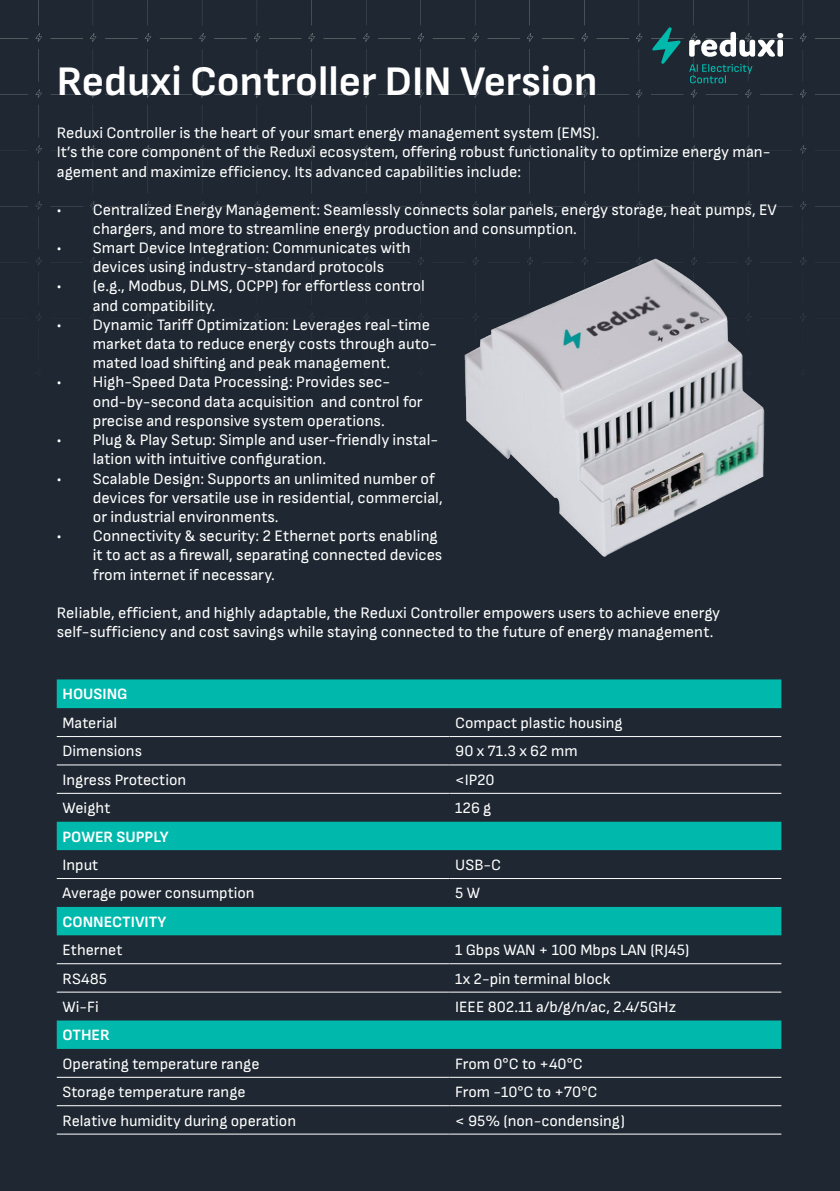
<style>
.page{position:relative;width:840px;height:1191px;background:#fff}
.page>*{position:absolute;margin:0;border:0;box-sizing:border-box;transform-origin:0 0}
.t1{font:700 42px "Sofia Sans";color:#fff}
.t2{font:16px/19.2px "Sofia Sans";color:#fff}
.t3{font:15.8px "Sofia Sans";color:#fff}
.t4{font:700 15.8px "Sofia Sans";color:#fff}
</style>
<div class="page">
<div style="left:0;top:0;width:839px;height:1191px;background:#1f2832"></div>
<svg style="left:57px;top:792px;width:724px;height:257px"></svg>
<hr style="left:57px;top:793px;width:392px;height:1px;background:#fff">
<hr style="left:449px;top:793px;width:332px;height:1px;background:#fff">
<hr style="left:57px;top:878px;width:392px;height:1px;background:#fff">
<hr style="left:449px;top:878px;width:332px;height:1px;background:#fff">
<hr style="left:57px;top:963px;width:392px;height:1px;background:#fff">
<hr style="left:449px;top:963px;width:332px;height:1px;background:#fff">
<hr style="left:57px;top:991px;width:392px;height:1px;background:#fff">
<hr style="left:449px;top:991px;width:332px;height:1px;background:#fff">
<hr style="left:57px;top:1077px;width:392px;height:1px;background:#fff">
<hr style="left:449px;top:1077px;width:332px;height:1px;background:#fff">
<hr style="left:57px;top:1105px;width:392px;height:1px;background:#fff">
<hr style="left:449px;top:1105px;width:332px;height:1px;background:#fff">
<hr style="left:57px;top:1133px;width:392px;height:1px;background:#fff">
<hr style="left:449px;top:1133px;width:332px;height:1px;background:#fff">
<img style="left:0;top:0;width:839px;height:766px">
<img style="left:439px;top:240px;width:357px;height:330px">
<svg style="left:688px;top:32px;width:94px;height:25px"></svg>
<div style="left:777px;top:40px;width:5px;height:17px;background:#fff;border-radius:2px"></div>
<svg style="left:652px;top:27px;width:28px;height:37px"></svg>
<svg style="left:688px;top:64px;width:64px;height:19px"></svg>
<h1 class="t1" style="left:57px;top:56px;width:542px">Reduxi Controller DIN Version</h1>
<p class="t2" style="left:57px;top:123px;width:715px">Reduxi Controller is the heart of your smart energy management system (EMS).<br>It’s the core component of the Reduxi ecosystem, offering robust functionality to optimize energy man&shy;agement and maximize efficiency. Its advanced capabilities include:</p>
<p class="t2" style="left:93px;top:200px;width:685px;text-indent:-36px">• Centralized Energy Management: Seamlessly connects solar panels, energy storage, heat pumps, EV chargers, and more to streamline energy production and consumption.</p>
<p class="t2" style="left:57px;top:238px;width:355px;text-align:center">• Smart Device Integration: Communicates with devices using industry-standard protocols</p>
<p class="t2" style="left:93px;top:276px;width:333px;text-indent:-36px">• (e.g., Modbus, DLMS, OCPP) for effortless control and compatibility.</p>
<p class="t2" style="left:93px;top:315px;width:345px;text-indent:-36px">• Dynamic Tariff Optimization: Leverages real-time market data to reduce energy costs through auto&shy;mated load shifting and peak management.</p>
<p class="t2" style="left:93px;top:372px;width:331px;text-indent:-36px">• High-Speed Data Processing: Provides sec&shy;ond-by-second data acquisition and control for precise and responsive system operations.</p>
<p class="t2" style="left:93px;top:430px;width:347px;text-indent:-36px">• Plug &amp; Play Setup: Simple and user-friendly instal&shy;lation with intuitive configuration.</p>
<p class="t2" style="left:93px;top:468px;width:351px;text-indent:-36px">• Scalable Design: Supports an unlimited number of devices for versatile use in residential, commercial, or industrial environments.</p>
<p class="t2" style="left:93px;top:526px;width:351px;text-indent:-36px">• Connectivity &amp; security: 2 Ethernet ports enabling it to act as a firewall, separating connected devices from internet if necessary.</p>
<p class="t2" style="left:57px;top:603px;width:664px">Reliable, efficient, and highly adaptable, the Reduxi Controller empowers users to achieve energy self-sufficiency and cost savings while staying connected to the future of energy management.</p>
<p class="t4" style="left:62px;top:685px;width:67px">HOUSING</p>
<p class="t3" style="left:62px;top:713px;width:56px">Material</p>
<p class="t3" style="left:455px;top:713px;width:169px">Compact plastic housing</p>
<p class="t3" style="left:62px;top:742px;width:81px">Dimensions</p>
<p class="t3" style="left:455px;top:742px;width:124px">90 x 71.3 x 62 mm</p>
<p class="t3" style="left:62px;top:770px;width:125px">Ingress Protection</p>
<p class="t3" style="left:455px;top:770px;width:41px">&lt;IP20</p>
<p class="t3" style="left:62px;top:799px;width:49px">Weight</p>
<p class="t3" style="left:455px;top:799px;width:38px">126 g</p>
<p class="t4" style="left:62px;top:827px;width:107px">POWER SUPPLY</p>
<p class="t3" style="left:62px;top:855px;width:37px">Input</p>
<p class="t3" style="left:455px;top:855px;width:47px">USB-C</p>
<p class="t3" style="left:62px;top:884px;width:194px">Average power consumption</p>
<p class="t3" style="left:455px;top:884px;width:26px">5 W</p>
<p class="t4" style="left:62px;top:912px;width:105px">CONNECTIVITY</p>
<p class="t3" style="left:62px;top:941px;width:61px">Ethernet</p>
<p class="t3" style="left:455px;top:941px;width:235px">1 Gbps WAN + 100 Mbps LAN (RJ45)</p>
<p class="t3" style="left:62px;top:969px;width:46px">RS485</p>
<p class="t3" style="left:455px;top:969px;width:157px">1x 2-pin terminal block</p>
<p class="t3" style="left:62px;top:997px;width:38px">Wi-Fi</p>
<p class="t3" style="left:455px;top:997px;width:222px">IEEE 802.11 a/b/g/n/ac, 2.4/5GHz</p>
<p class="t4" style="left:62px;top:1026px;width:49px">OTHER</p>
<p class="t3" style="left:62px;top:1054px;width:198px">Operating temperature range</p>
<p class="t3" style="left:455px;top:1054px;width:129px">From 0°C to +40°C</p>
<p class="t3" style="left:62px;top:1083px;width:184px">Storage temperature range</p>
<p class="t3" style="left:455px;top:1083px;width:144px">From -10°C to +70°C</p>
<p class="t3" style="left:62px;top:1111px;width:235px">Relative humidity during operation</p>
<p class="t3" style="left:455px;top:1111px;width:171px">&lt; 95% (non-condensing)</p>
</div>
